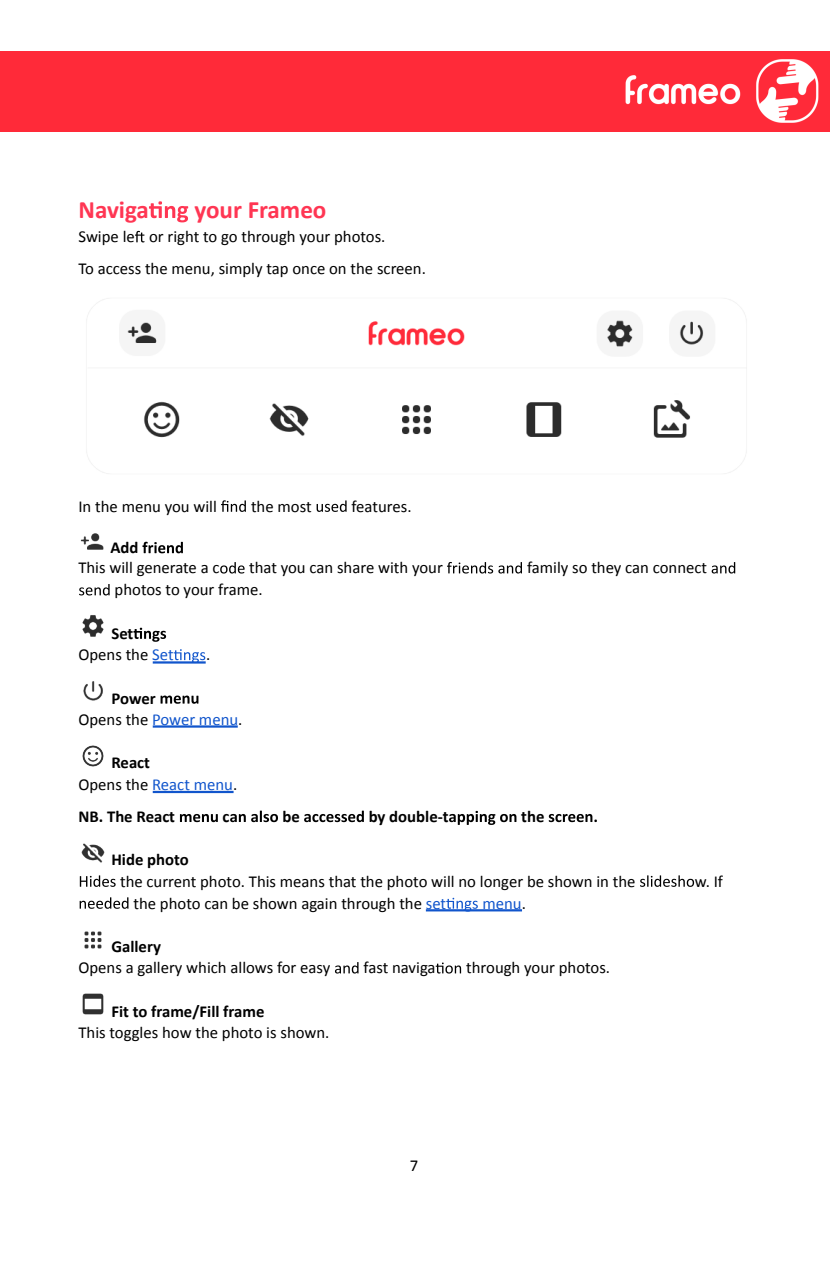
<style>
.page{position:relative;width:830px;height:1276px;background:#fff}
.page>*{position:absolute;margin:0;border:0;box-sizing:border-box;transform-origin:0 0}
.t1{font:700 24.97px "Calibri";color:#ff3653}
.t2{font:16.65px/21.2px "Calibri";color:#000}
.t3{font:700 16.65px "Calibri";color:#000}
.t4{font:16.65px "Calibri";color:#15c}
.s1{font-weight:700}
.s2{color:#15c}
.s3{color:#000}
</style>
<div class="page">
<svg style="left:149px;top:201px;width:39px;height:21px"></svg>
<svg style="left:135px;top:231px;width:9px;height:11px"></svg>
<svg style="left:221px;top:500px;width:25px;height:12px"></svg>
<svg style="left:316px;top:500px;width:30px;height:12px"></svg>
<svg style="left:142px;top:542px;width:41px;height:11px"></svg>
<svg style="left:220px;top:562px;width:24px;height:11px"></svg>
<svg style="left:447px;top:562px;width:74px;height:11px"></svg>
<svg style="left:711px;top:562px;width:23px;height:11px"></svg>
<svg style="left:79px;top:584px;width:31px;height:11px"></svg>
<svg style="left:133px;top:628px;width:33px;height:14px"></svg>
<svg style="left:174px;top:649px;width:31px;height:12px"></svg>
<svg style="left:160px;top:695px;width:38px;height:9px"></svg>
<svg style="left:180px;top:814px;width:38px;height:8px"></svg>
<svg style="left:230px;top:810px;width:48px;height:12px"></svg>
<svg style="left:304px;top:810px;width:60px;height:12px"></svg>
<svg style="left:449px;top:811px;width:67px;height:14px"></svg>
<svg style="left:548px;top:814px;width:48px;height:8px"></svg>
<svg style="left:80px;top:875px;width:36px;height:12px"></svg>
<svg style="left:640px;top:875px;width:53px;height:12px"></svg>
<svg style="left:80px;top:897px;width:48px;height:12px"></svg>
<svg style="left:446px;top:898px;width:31px;height:11px"></svg>
<svg style="left:335px;top:962px;width:23px;height:11px"></svg>
<svg style="left:435px;top:962px;width:26px;height:11px"></svg>
<hr style="left:153px;top:661px;width:52px;height:2px;background:#15c">
<hr style="left:153px;top:725px;width:85px;height:2px;background:#15c">
<hr style="left:153px;top:791px;width:80px;height:2px;background:#15c">
<hr style="left:425px;top:909px;width:96px;height:2px;background:#15c">
<img style="left:86px;top:298px;width:661px;height:176px">
<img style="left:80px;top:533px;width:24px;height:17px">
<img style="left:82px;top:615px;width:22px;height:22px">
<img style="left:83px;top:681px;width:20px;height:20px">
<img style="left:82px;top:745px;width:22px;height:22px">
<img style="left:81px;top:843px;width:24px;height:20px">
<img style="left:84px;top:931px;width:18px;height:18px">
<img style="left:82px;top:993px;width:22px;height:22px">
<div style="left:0;top:52px;width:828px;height:79px;background:#ff2a39"></div>
<h1 class="t1" style="left:78px;top:194px;width:72px">Naviga</h1>
<h1 class="t1" style="left:194px;top:194px;width:133px">your Frameo</h1>
<p class="t2" style="left:78px;top:221px;width:349px;line-height:31.3px">Swipe le or right to go through your photos.<br>To access the menu, simply tap once on the screen.</p>
<p class="t2" style="left:78px;top:496px;width:140px">In the menu you will</p>
<p class="t2" style="left:251px;top:496px;width:62px">the most</p>
<p class="t2" style="left:351px;top:496px;width:61px">features.</p>
<p class="t3" style="left:110px;top:537px;width:30px">Add</p>
<p class="t2" style="left:78px;top:557px;width:143px">This will generate a c</p>
<p class="t2" style="left:249px;top:557px;width:195px">that you can share with your</p>
<p class="t2" style="left:526px;top:557px;width:181px">family so they can connect</p>
<p class="t2" style="left:115px;top:579px;width:149px">photos to your frame.</p>
<p class="t2" style="left:78px;top:622px;width:97px;text-align:center"><span class="s1">Set<br></span>Opens the <span class="s2">Set</span></p>
<p class="t2" style="left:206px;top:644px;width:6px">.</p>
<p class="t2" style="left:78px;top:687px;width:165px;text-indent:33px"><span class="s1">Power<br></span>Opens the <span class="s2">Power menu</span>.</p>
<p class="t2" style="left:78px;top:752px;width:160px;text-indent:33px"><span class="s1">React<br></span>Opens the <span class="s2">React menu</span>.</p>
<p class="t3" style="left:78px;top:806px;width:98px">NB. The React</p>
<p class="t3" style="left:222px;top:806px;width:8px">c</p>
<p class="t3" style="left:282px;top:806px;width:19px">be</p>
<p class="t3" style="left:368px;top:806px;width:81px">by double-t</p>
<p class="t3" style="left:521px;top:806px;width:25px">the</p>
<p class="t3" style="left:111px;top:849px;width:79px">Hide photo</p>
<p class="t2" style="left:120px;top:870px;width:516px">the current photo. This means that the photo will no longer be shown in the</p>
<p class="t2" style="left:694px;top:870px;width:30px">w. If</p>
<p class="t2" style="left:133px;top:892px;width:314px">the photo can be shown again through the <span class="s2">set</span></p>
<p class="t4" style="left:482px;top:892px;width:45px">menu<span class="s3">.</span></p>
<p class="t3" style="left:111px;top:936px;width:51px">Gallery</p>
<p class="t2" style="left:78px;top:957px;width:253px">Opens a gallery which allows for easy</p>
<p class="t2" style="left:363px;top:957px;width:73px">fast naviga</p>
<p class="t2" style="left:466px;top:957px;width:145px">through your photos.</p>
<p class="t3" style="left:111px;top:1000px;width:154px">Fit to frame/Fill frame</p>
<p class="t2" style="left:78px;top:1022px;width:252px">This toggles how the photo is shown.</p>
<p class="t2" style="left:409px;top:1154px;width:10px">7</p>
</div>
